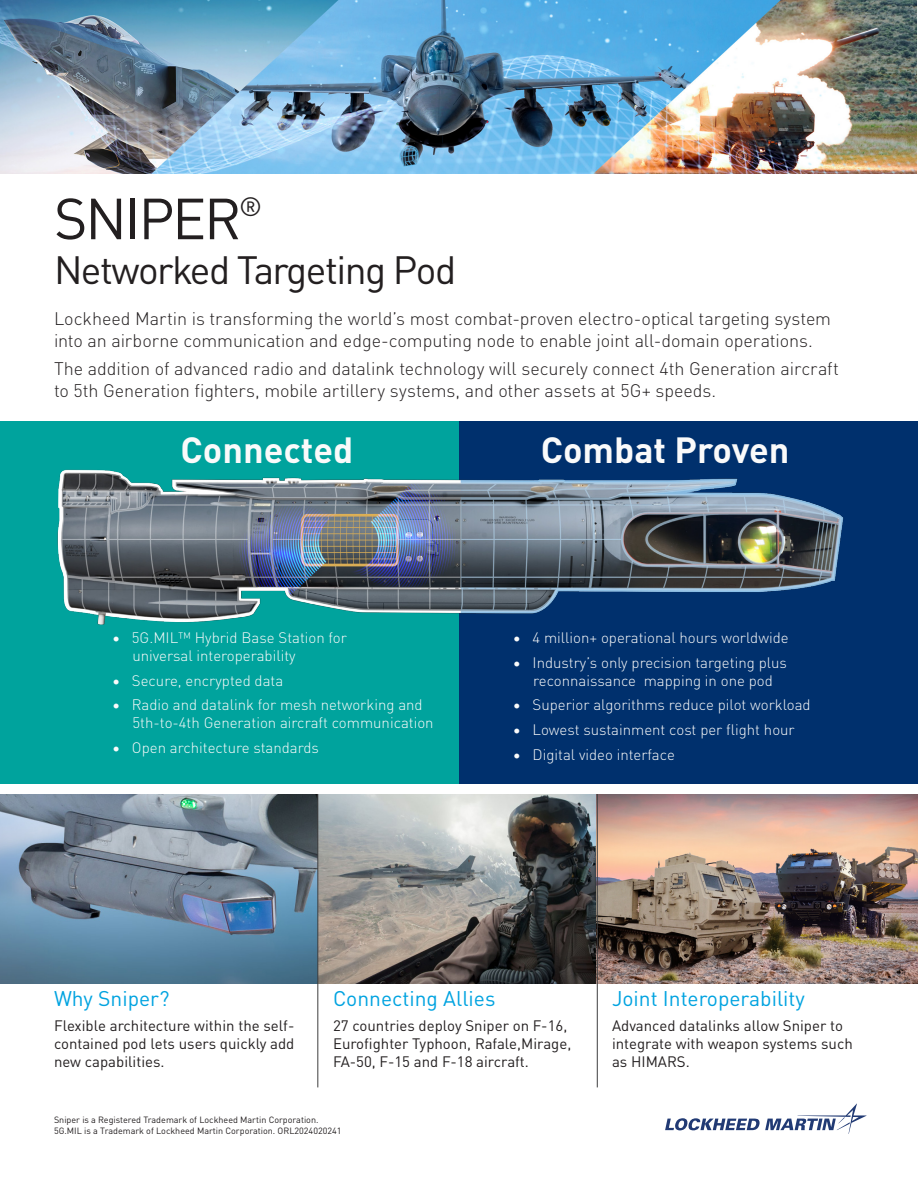
<style>
.page{position:relative;width:918px;height:1188px;background:#fff}
.page>*{position:absolute;margin:0;border:0;box-sizing:border-box;transform-origin:0 0}
.t1{font:57px "DINOT";letter-spacing:-.04em;color:#231f20}
.t2{font:39px "DINOT";letter-spacing:-.04em;color:#231f20}
.t3{font:700 36px "DINOT";color:#fafafa}
.t4{font:21px "DINOT";color:#00a3e0}
.t5{font:300 18px/21.6px "DINOT";letter-spacing:-.005em;color:#231f20}
.t6{font:300 15px/18px "DINOT";color:#fafafa}
.t7{font:15px/18px "DINOT";color:#231f20}
.t8{font:9px "DINOT";color:#231f20}
</style>
<div class="page">
<img style="left:0;top:1px;width:917px;height:173px">
<img style="left:0;top:794px;width:918px;height:189px">
<svg style="left:665px;top:1104px;width:202px;height:30px"></svg>
<div style="left:0;top:421px;width:459px;height:363px;background:#00a39d"></div>
<div style="left:459px;top:421px;width:459px;height:363px;background:#00306d"></div>
<img style="left:57px;top:469px;width:787px;height:156px">
<hr style="left:597px;top:794px;width:1px;height:293px;background:#3e3e3f">
<hr style="left:317px;top:794px;width:1px;height:293px;background:#3e3e3f">
<p class="t1" style="left:54px;top:175px;width:210px">SNIPER<sup>®</sup></p>
<p class="t2" style="left:54px;top:240px;width:404px">Networked Targeting Pod</p>
<p class="t5" style="left:54px;top:306px;width:779px">Lockheed Martin is transforming the world’s most combat-proven electro-optical targeting system into an airborne communication and edge-computing node to enable joint all-domain operations.</p>
<p class="t5" style="left:54px;top:356px;width:787px">The addition of advanced radio and datalink technology will securely connect 4th Generation aircraft to 5th Generation fighters, mobile artillery systems, and other assets at 5G+ speeds.</p>
<p class="t3" style="left:181px;top:422px;width:174px">Connected</p>
<p class="t3" style="left:541px;top:422px;width:250px">Combat Proven</p>
<p class="t6" style="left:133px;top:627px;width:216px;text-indent:-20px">• 5G.MIL™ Hybrid Base Station for universal interoperability</p>
<p class="t6" style="left:112px;top:670px;width:172px">• Secure, encrypted data</p>
<p class="t6" style="left:133px;top:695px;width:303px;text-indent:-20px">• Radio and datalink for mesh networking and<br>5th-to-4th Generation aircraft communication</p>
<p class="t6" style="left:112px;top:738px;width:208px">• Open architecture standards</p>
<p class="t6" style="left:513px;top:627px;width:277px">• 4 million+ operational hours worldwide</p>
<p class="t6" style="left:513px;top:652px;width:275px;text-align:center">• Industry’s only precision targeting plus reconnaissance mapping in one pod</p>
<p class="t6" style="left:513px;top:695px;width:299px">• Superior algorithms reduce pilot workload</p>
<p class="t6" style="left:513px;top:720px;width:283px">• Lowest sustainment cost per flight hour</p>
<p class="t6" style="left:513px;top:744px;width:163px">• Digital video interface</p>
<p class="t4" style="left:54px;top:983px;width:117px">Why Sniper?</p>
<p class="t7" style="left:54px;top:1015px;width:242px;text-align:justify">Flexible architecture within the self&shy;contained pod lets users quickly add new capabilities.</p>
<p class="t4" style="left:333px;top:983px;width:164px">Connecting Allies</p>
<p class="t7" style="left:333px;top:1015px;width:240px">27 countries deploy Sniper on F-16,<br>Eurofighter Typhoon, Rafale,Mirage,<br>FA-50, F-15 and F-18 aircraft.</p>
<p class="t8" style="left:54px;top:1113px;width:266px">Sniper is a Registered Trademark of Lockheed Martin Corporation.</p>
<p class="t8" style="left:54px;top:1124px;width:289px">5G.MIL is a Trademark of Lockheed Martin Corporation. ORL2024020241</p>
<p class="t4" style="left:612px;top:983px;width:194px">Joint Interoperability</p>
<p class="t7" style="left:612px;top:1015px;width:242px">Advanced datalinks allow Sniper to integrate with weapon systems such as HIMARS.</p>
</div>
